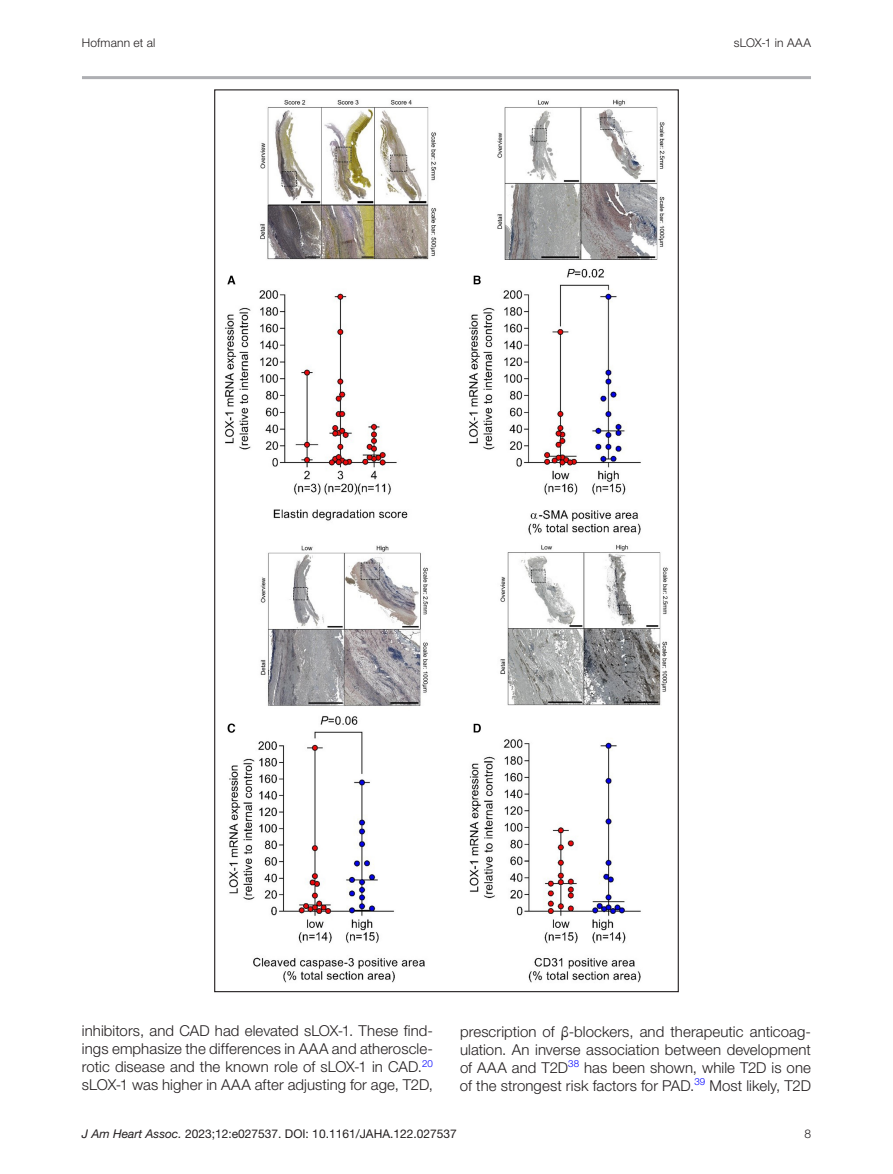
<style>
.page{position:relative;width:893px;height:1174px;background:#fff}
.page>*{position:absolute;margin:0;border:0;box-sizing:border-box;transform-origin:0 0}
.t1{font:300 15px/18px "Helvetica Neue LT Std";letter-spacing:.005em;color:#231f20;text-align:justify}
.t2{font:12px "Helvetica Neue LT Std";color:#231f20}
.t3{font:300 12px "Helvetica Neue LT Std";letter-spacing:.015em;color:#231f20}
.s1{font-family:"STIX Two Text";font-weight:400}
.s2{font-style:italic}
</style>
<div class="page">
<img style="left:225px;top:99px;width:443px;height:884px">
<hr style="left:82px;top:76px;width:729px;height:3px;background:#aeafb3">
<p class="t3" style="left:82px;top:35px;width:75px">Hofmann et al</p>
<p class="t3" style="left:734px;top:35px;width:79px">sLOX-1 in AAA</p>
<p class="t1" style="left:82px;top:1021px;width:353px">inhibitors, and CAD had elevated sLOX-1. These find&shy;ings emphasize the differences in AAA and atheroscle&shy;rotic disease and the known role of sLOX-1 in CAD.<sup>20 </sup>sLOX-1 was higher in AAA after adjusting for age, T2D,</p>
<p class="t1" style="left:460px;top:1022px;width:353px">prescription of <span class="s1">β</span>-blockers, and therapeutic anticoag&shy;ulation. An inverse association between development of AAA and T2D<sup>38</sup> has been shown, while T2D is one of the strongest risk factors for PAD.<sup>39</sup> Most likely, T2D</p>
<p class="t2" style="left:82px;top:1126px;width:376px"><span class="s2">J Am Heart Assoc.</span> 2023;12:e027537. DOI: 10.1161/JAHA.122.027537</p>
<p class="t3" style="left:804px;top:1126px;width:8px">8</p>
</div>
